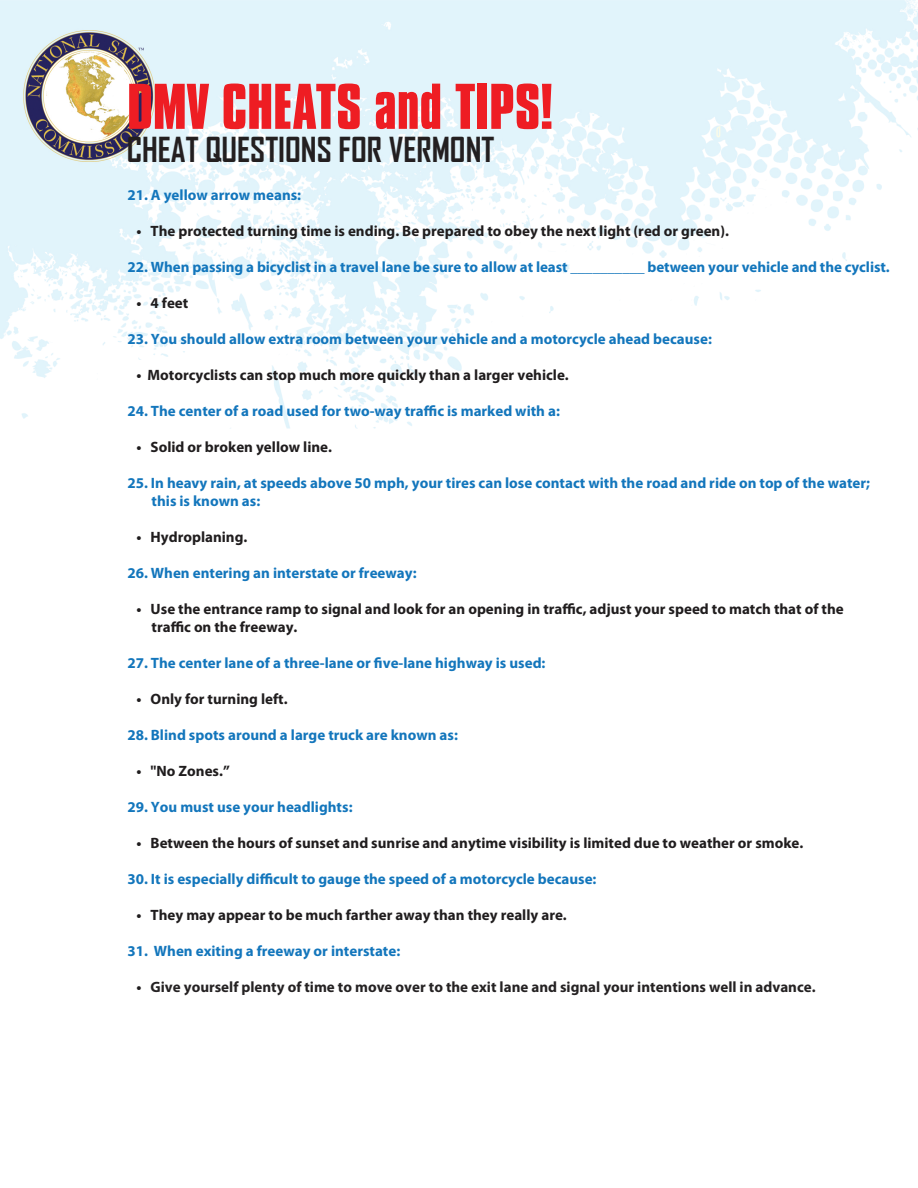
<style>
.page{position:relative;width:918px;height:1188px;background:#fff}
.page>*{position:absolute;margin:0;border:0;box-sizing:border-box;transform-origin:0 0}
.t1{font:700 55.5px "Compacta BT";color:#ee1d23}
.t2{font:700 33px "Agency FB";color:#231f20}
.t3{font:700 15px/18px "Myriad Pro";color:#1376bc}
.t4{font:700 15px/18px "Myriad Pro";color:#201d1e}
.t5{font:700 15px "Myriad Pro";color:#252223}
.s1{color:#201d1e}
</style>
<div class="page">
<img style="left:0;top:0;width:918px;height:429px">
<svg style="left:715px;top:125px;width:6px;height:14px"></svg>
<p class="t1" style="left:127px;top:73px;width:427px">DMV CHEATS and TIPS!</p>
<p class="t2" style="left:127px;top:129px;width:369px">CHEAT QUESTIONS FOR VERMONT</p>
<p class="t3" style="left:127px;top:185px;width:175px">21. A yellow arrow means:</p>
<p class="t4" style="left:136px;top:221px;width:594px">• The protected turning time is ending. Be prepared to obey the next light (red or green).</p>
<p class="t3" style="left:127px;top:257px;width:764px">22. When passing a bicyclist in a travel lane be sure to allow at least __________ between your vehicle and the cyclist.</p>
<p class="t4" style="left:136px;top:293px;width:53px">• 4 feet</p>
<p class="t3" style="left:127px;top:329px;width:586px">23. You should allow extra room between your vehicle and a motorcycle ahead because:</p>
<p class="t4" style="left:136px;top:365px;width:434px">• Motorcyclists can stop much more quickly than a larger vehicle.</p>
<p class="t3" style="left:127px;top:401px;width:434px">24. The center of a road used for two-way traffic is marked with a:</p>
<p class="t4" style="left:136px;top:437px;width:197px">• Solid or broken yellow line.</p>
<p class="t3" style="left:152px;top:473px;width:720px;text-indent:-24px">25. In heavy rain, at speeds above 50 mph, your tires can lose contact with the road and ride on top of the water; this is known as:</p>
<p class="t4" style="left:136px;top:527px;width:113px">• Hydroplaning.</p>
<p class="t3" style="left:127px;top:563px;width:291px">26. When entering an interstate or freeway:</p>
<p class="t4" style="left:152px;top:599px;width:694px;text-indent:-15px">• Use the entrance ramp to signal and look for an opening in traffic, adjust your speed to match that of the traffic on the freeway.</p>
<p class="t3" style="left:127px;top:653px;width:420px">27. The center lane of a three-lane or five-lane highway is used:</p>
<p class="t4" style="left:136px;top:689px;width:153px">• Only for turning left.</p>
<p class="t3" style="left:127px;top:725px;width:332px">28. Blind spots around a large truck are known as:</p>
<p class="t4" style="left:136px;top:761px;width:95px">• "No Zones.”</p>
<p class="t3" style="left:127px;top:797px;width:227px">29. You must use your headlights:</p>
<p class="t4" style="left:136px;top:833px;width:668px">• Between the hours of sunset and sunrise and anytime visibility is limited due to weather or smoke.</p>
<p class="t3" style="left:127px;top:869px;width:471px">30. It is especially difficult to gauge the speed of a motorcycle because:</p>
<p class="t4" style="left:136px;top:905px;width:432px">• They may appear to be much farther away than they really are.</p>
<p class="t3" style="left:127px;top:941px;width:274px">31. When exiting a freeway or interstate:</p>
<p class="t5" style="left:136px;top:977px;width:681px"><span class="s1">•</span> Give yourself plenty of time to move over to the exit lane and signal your intentions well in advance.</p>
</div>
